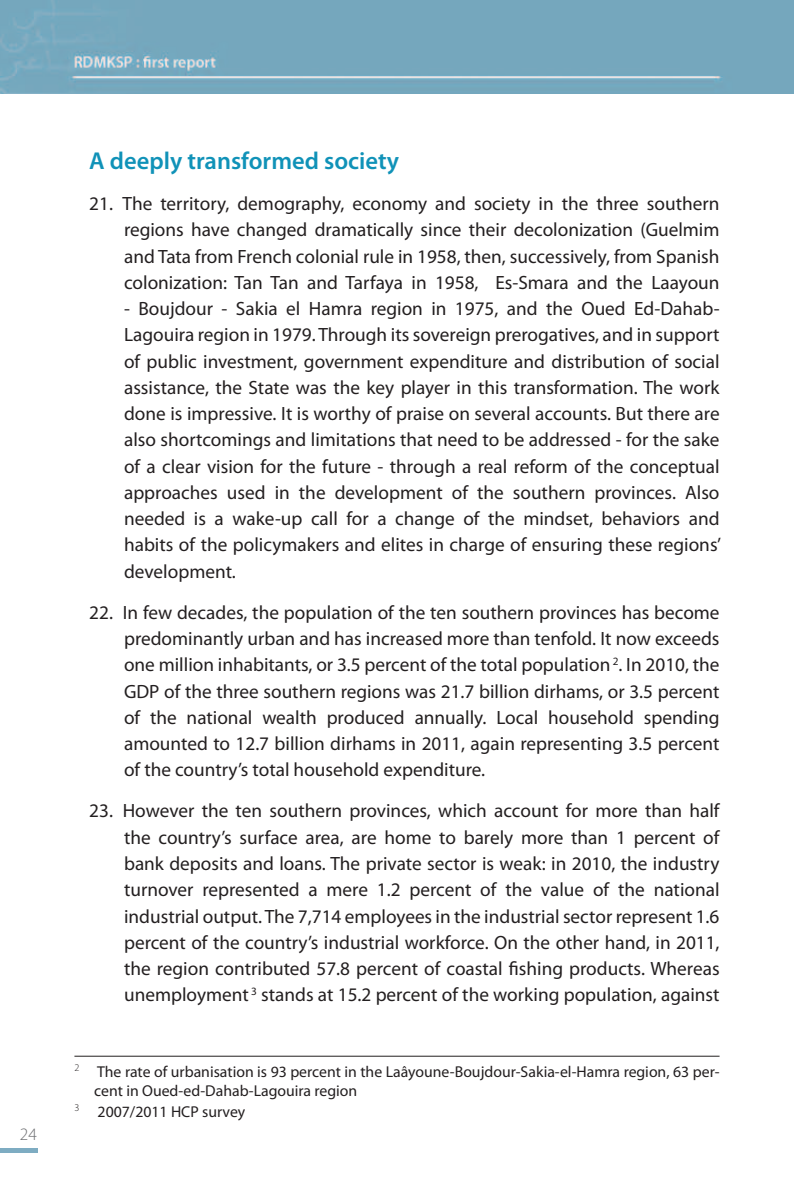
<style>
.page{position:relative;width:794px;height:1191px;background:#fff}
.page>*{position:absolute;margin:0;border:0;box-sizing:border-box;transform-origin:0 0}
.t1{font:600 24.5px "Myriad Pro";color:#1092b8}
.t2{font:19.25px/26.2px "Myriad Pro";color:#231f20;text-align:justify}
.t3{font:300 17.5px "Myriad Pro";color:#6c6d70}
.t4{font:15.75px/18.9px "Myriad Pro";color:#231f20}
</style>
<div class="page">
<div style="left:0;top:1147px;width:38px;height:5px;background:#7eacc2"></div>
<div style="left:0;top:0;width:794px;height:93px;background:#75a7bd"></div>
<hr style="left:74px;top:1055px;width:645px;height:1px;background:#231f20">
<p class="t3" style="left:20px;top:1124px;width:19px">24</p>
<p class="t1" style="left:89px;top:145px;width:311px">A deeply transformed society</p>
<p class="t2" style="left:124px;top:190px;width:597px;text-indent:-35px">21. The territory, demography, economy and society in the three southern regions have changed dramatically since their decolonization (Guelmim and Tata from French colonial rule in 1958, then, successively, from Spanish colonization: Tan Tan and Tarfaya in 1958, Es-Smara and the Laayoun</p>
<p class="t2" style="left:124px;top:295px;width:599px">- Boujdour - Sakia el Hamra region in 1975, and the Oued Ed-Dahab-Lagouira region in 1979. Through its sovereign prerogatives, and in support of public investment, government expenditure and distribution of social assistance, the State was the key player in this transformation. The work done is impressive. It is worthy of praise on several accounts. But there are also shortcomings and limitations that need to be addressed - for the sake of a clear vision for the future - through a real reform of the conceptual approaches used in the development of the southern provinces. Also needed is a wake-up call for a change of the mindset, behaviors and habits of the policymakers and elites in charge of ensuring these regions’ development.</p>
<p class="t2" style="left:124px;top:599px;width:597px;text-indent:-35px">22. In few decades, the population of the ten southern provinces has become predominantly urban and has increased more than tenfold. It now exceeds one million inhabitants, or 3.5 percent of the total population <sup>2</sup>. In 2010, the GDP of the three southern regions was 21.7 billion dirhams, or 3.5 percent of the national wealth produced annually. Local household spending amounted to 12.7 billion dirhams in 2011, again representing 3.5 percent of the country’s total household expenditure.</p>
<p class="t2" style="left:124px;top:797px;width:597px;text-indent:-35px">23. However the ten southern provinces, which account for more than half the country’s surface area, are home to barely more than 1 percent of bank deposits and loans. The private sector is weak: in 2010, the industry turnover represented a mere 1.2 percent of the value of the national industrial output. The 7,714 employees in the industrial sector represent 1.6 percent of the country’s industrial workforce. On the other hand, in 2011, the region contributed 57.8 percent of coastal fishing products. Whereas unemployment <sup>3</sup> stands at 15.2 percent of the working population, against</p>
<p class="t4" style="left:94px;top:1061px;width:627px;text-indent:-20px"><sup>2</sup> The rate of urbanisation is 93 percent in the Laâyoune-Boujdour-Sakia-el-Hamra region, 63 per&shy;cent in Oued-ed-Dahab-Lagouira region</p>
<p class="t4" style="left:74px;top:1101px;width:172px"><sup>3</sup> 2007/2011 HCP survey</p>
</div>
